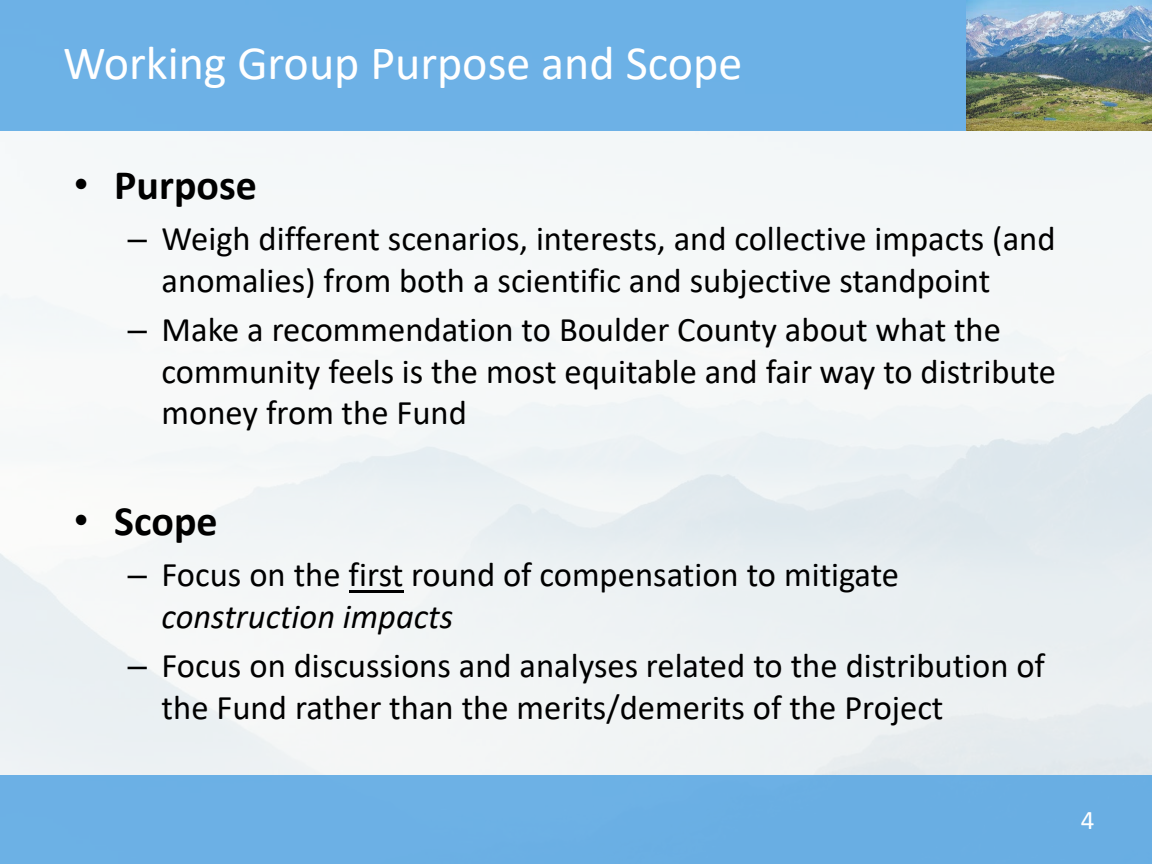
<style>
.page{position:relative;width:1152px;height:864px;background:#fff}
.page>*{position:absolute;margin:0;border:0;box-sizing:border-box;transform-origin:0 0}
.t1{font:48px "Calibri";color:#fff}
.t2{font:700 42px "Calibri";color:#000}
.t3{font:34.5px/41.4px "Calibri";color:#000}
.t4{font:27px "Calibri";color:#fff}
.s1{font-family:"Arial";font-weight:400}
.s2{font-family:"Arial"}
.s3{font-style:italic}
</style>
<div class="page">
<img style="left:0;top:130px;width:1152px;height:646px">
<div style="left:0;top:0;width:1152px;height:130px;background:#6db1e6"></div>
<hr style="left:349px;top:590px;width:54px;height:3px;background:#000">
<div style="left:0;top:776px;width:1152px;height:88px;background:#6cb0e5"></div>
<img style="left:966px;top:0;width:186px;height:130px">
<p class="t1" style="left:63px;top:30px;width:681px">Working Group Purpose and Scope</p>
<p class="t2" style="left:74px;top:155px;width:185px"><span class="s1">•</span> Purpose</p>
<p class="t3" style="left:162px;top:217px;width:895px;text-indent:-34px"><span class="s2">–</span> Weigh different scenarios, interests, and collective impacts (and anomalies) from both a scientific and subjective standpoint</p>
<p class="t3" style="left:162px;top:308px;width:896px;text-indent:-34px"><span class="s2">–</span> Make a recommendation to Boulder County about what the community feels is the most equitable and fair way to distribute money from the Fund</p>
<p class="t2" style="left:74px;top:491px;width:145px"><span class="s1">•</span> Scope</p>
<p class="t3" style="left:162px;top:553px;width:739px;text-indent:-34px"><span class="s2">–</span> Focus on the first round of compensation to mitigate <span class="s3">construction impacts</span></p>
<p class="t3" style="left:162px;top:644px;width:885px;text-indent:-34px"><span class="s2">–</span> Focus on discussions and analyses related to the distribution of the Fund rather than the merits/demerits of the Project</p>
<p class="t4" style="left:1081px;top:801px;width:15px">4</p>
</div>
